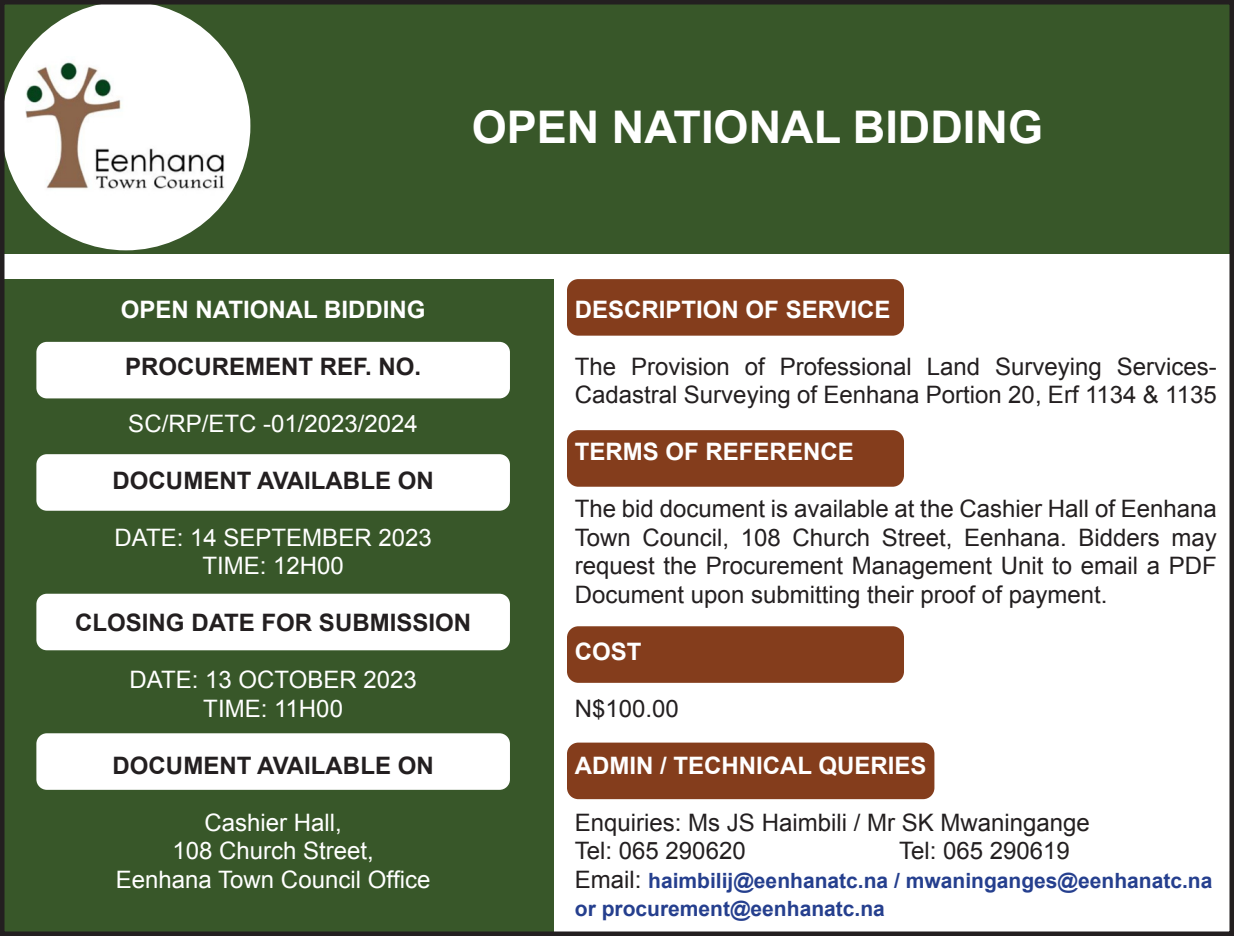
<style>
.page{position:relative;width:1234px;height:936px;background:#fff}
.page>*{position:absolute;margin:0;border:0;box-sizing:border-box;transform-origin:0 0}
.t1{font:700 45px "Arial";color:#fff}
.t2{font:24px/28.5px "Arial";color:#231f20}
.t3{font:24px "Arial";color:#fff}
.t4{font:700 24px "Arial";color:#fff}
.t5{font:700 24px "Arial";color:#231f20}
.t6{font:700 21px "Arial";color:#253f8e}
.s1{font-weight:400;font-size:24px;color:#231f20}
</style>
<div class="page">
<div style="left:0;top:279px;width:553px;height:656px;background:#385729"></div>
<div style="left:0;top:0;width:1233px;height:253px;background:#385729"></div>
<div style="left:1px;top:1px;width:249px;height:249px;background:#fff;border-radius:50%"></div>
<div style="left:36px;top:342px;width:474px;height:56px;background:#fff;border-radius:10px"></div>
<div style="left:36px;top:454px;width:474px;height:56px;background:#fff;border-radius:10px"></div>
<div style="left:36px;top:593px;width:474px;height:57px;background:#fff;border-radius:10px"></div>
<div style="left:36px;top:733px;width:474px;height:56px;background:#fff;border-radius:10px"></div>
<div style="left:567px;top:279px;width:336px;height:56px;background:#843d1c;border-radius:11px"></div>
<div style="left:567px;top:430px;width:336px;height:56px;background:#843d1c;border-radius:11px"></div>
<div style="left:567px;top:626px;width:336px;height:56px;background:#843d1c;border-radius:11px"></div>
<div style="left:567px;top:742px;width:367px;height:57px;background:#843d1c;border-radius:11px"></div>
<div style="left:0;top:0;width:1233px;height:935px;border:6px solid #231f20"></div>
<img style="left:26px;top:62px;width:199px;height:128px">
<p class="t1" style="left:471px;top:97px;width:572px">OPEN NATIONAL BIDDING</p>
<p class="t4" style="left:121px;top:293px;width:306px">OPEN NATIONAL BIDDING</p>
<p class="t5" style="left:125px;top:350px;width:298px">PROCUREMENT REF. NO.</p>
<p class="t3" style="left:128px;top:407px;width:291px">SC/RP/ETC -01/2023/2024</p>
<p class="t5" style="left:113px;top:464px;width:322px">DOCUMENT AVAILABLE ON</p>
<p class="t3" style="left:114px;top:521px;width:319px">DATE: 14 SEPTEMBER 2023</p>
<p class="t3" style="left:202px;top:550px;width:143px">TIME: 12H00</p>
<p class="t5" style="left:75px;top:607px;width:397px">CLOSING DATE FOR SUBMISSION</p>
<p class="t3" style="left:129px;top:664px;width:289px">DATE: 13 OCTOBER 2023</p>
<p class="t3" style="left:203px;top:692px;width:141px">TIME: 11H00</p>
<p class="t5" style="left:113px;top:749px;width:322px">DOCUMENT AVAILABLE ON</p>
<p class="t3" style="left:204px;top:806px;width:139px">Cashier Hall,</p>
<p class="t3" style="left:172px;top:835px;width:203px">108 Church Street,</p>
<p class="t3" style="left:116px;top:863px;width:316px">Eenhana Town Council Office</p>
<p class="t4" style="left:574px;top:293px;width:317px">DESCRIPTION OF SERVICE</p>
<p class="t2" style="left:574px;top:352px;width:643px">The Provision of Professional Land Surveying Services-<br>Cadastral Surveying of Eenhana Portion 20, Erf 1134 &amp; 1135</p>
<p class="t4" style="left:574px;top:436px;width:280px">TERMS OF REFERENCE</p>
<p class="t2" style="left:574px;top:494px;width:643px;text-align:justify">The bid document is available at the Cashier Hall of Eenhana Town Council, 108 Church Street, Eenhana. Bidders may request the Procurement Management Unit to email a PDF Document upon submitting their proof of payment.</p>
<p class="t4" style="left:574px;top:635px;width:68px">COST</p>
<p class="t2" style="left:574px;top:694px;width:106px">N$100.00</p>
<p class="t4" style="left:574px;top:749px;width:353px">ADMIN / TECHNICAL QUERIES</p>
<p class="t2" style="left:574px;top:808px;width:516px">Enquiries: Ms JS Haimbili / Mr SK Mwaningange</p>
<p class="t2" style="left:574px;top:836px;width:172px">Tel: 065 290620</p>
<p class="t2" style="left:898px;top:836px;width:172px">Tel: 065 290619</p>
<p class="t6" style="left:574px;top:866px;width:639px"><span class="s1">Email:</span> haimbilij@eenhanatc.na / mwaninganges@eenhanatc.na</p>
<p class="t6" style="left:574px;top:895px;width:311px">or procurement@eenhanatc.na</p>
</div>
